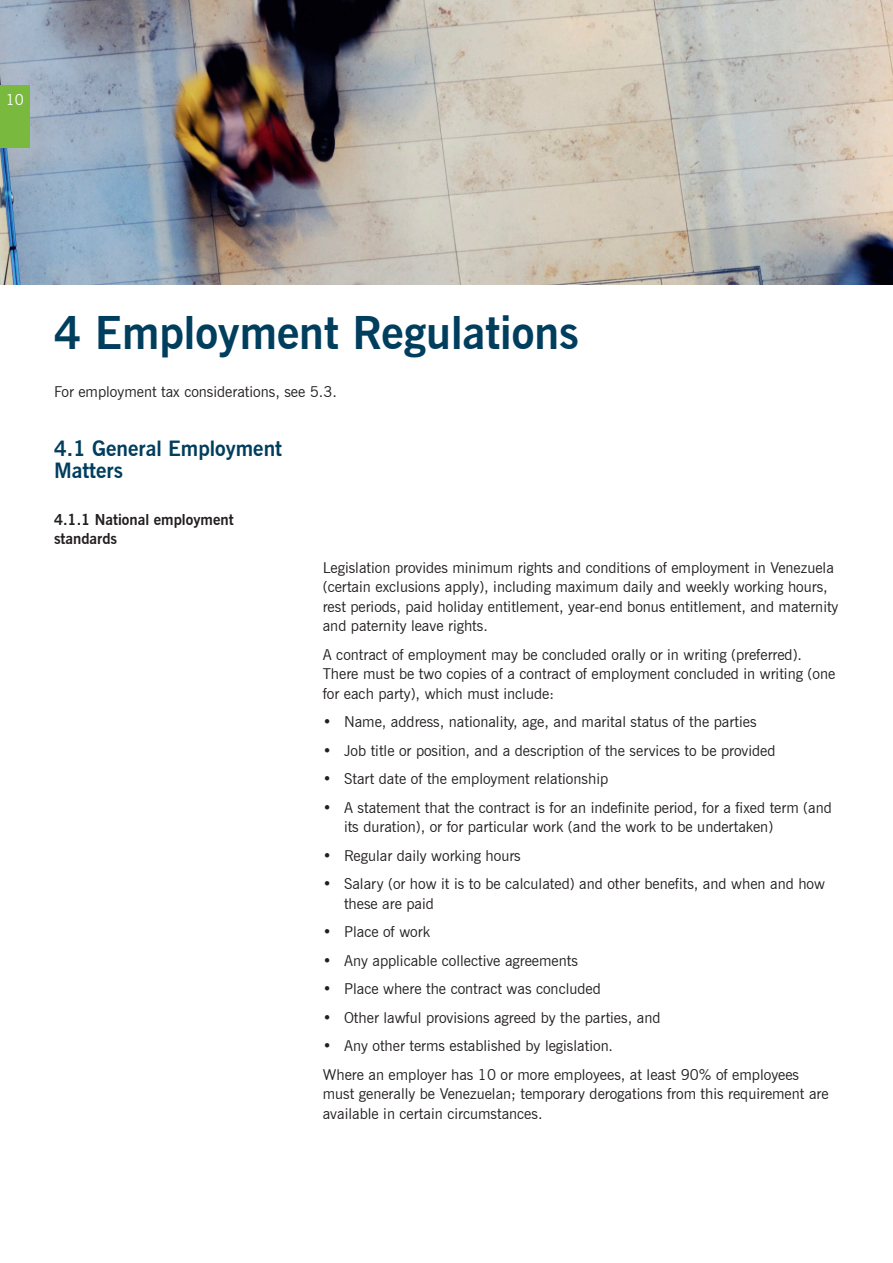
<style>
.page{position:relative;width:893px;height:1263px;background:#fff}
.page>*{position:absolute;margin:0;border:0;box-sizing:border-box;transform-origin:0 0}
.H1_A{font:700 45px "News Gothic BT";color:#003e5e}
.H2_A{font:700 21px/22.5px "News Gothic BT";color:#003e5e}
.Body_C{font:15px/19.5px "News Gothic BT";color:#231f20}
.Bullet_B_i{font:15px/19.5px "News Gothic BT";color:#231f20}
.Body_B{font:15px "News Gothic BT";color:#231f20}
.H3_A{font:700 15px/19.5px "News Gothic BT";color:#231f20}
.t1{font:15px "News Gothic BT";color:#fff}
</style>
<div class="page">
<img style="left:0;top:0;width:893px;height:285px">
<div style="left:0;top:86px;width:29px;height:62px;background:#79ba3e"></div>
<p class="t1" style="left:6px;top:91px;width:20px">10</p>
<p class="H1_A" style="left:54px;top:306px;width:527px">4 Employment Regulations</p>
<p class="Body_B" style="left:54px;top:383px;width:284px">For employment tax considerations, see 5.3.</p>
<p class="H2_A" style="left:54px;top:437px;width:230px">4.1 General Employment<br>Matters</p>
<p class="H3_A" style="left:54px;top:509px;width:181px">4.1.1 National employment standards</p>
<p class="Body_C" style="left:323px;top:558px;width:517px">Legislation provides minimum rights and conditions of employment in Venezuela (certain exclusions apply), including maximum daily and weekly working hours, rest periods, paid holiday entitlement, year-end bonus entitlement, and maternity and paternity leave rights.</p>
<p class="Body_C" style="left:323px;top:645px;width:514px">A contract of employment may be concluded orally or in writing (preferred).<br>There must be two copies of a contract of employment concluded in writing (one for each party), which must include:</p>
<p class="Bullet_B_i" style="left:323px;top:712px;width:435px">• Name, address, nationality, age, and marital status of the parties</p>
<p class="Bullet_B_i" style="left:323px;top:741px;width:454px">• Job title or position, and a description of the services to be provided</p>
<p class="Bullet_B_i" style="left:323px;top:769px;width:287px">• Start date of the employment relationship</p>
<p class="Bullet_B_i" style="left:344px;top:798px;width:489px;text-indent:-21px">• A statement that the contract is for an indefinite period, for a fixed term (and its duration), or for particular work (and the work to be undertaken)</p>
<p class="Bullet_B_i" style="left:323px;top:846px;width:199px">• Regular daily working hours</p>
<p class="Bullet_B_i" style="left:344px;top:874px;width:483px;text-indent:-21px">• Salary (or how it is to be calculated) and other benefits, and when and how these are paid</p>
<p class="Bullet_B_i" style="left:323px;top:922px;width:109px">• Place of work</p>
<p class="Bullet_B_i" style="left:323px;top:951px;width:257px">• Any applicable collective agreements</p>
<p class="Bullet_B_i" style="left:323px;top:979px;width:280px">• Place where the contract was concluded</p>
<p class="Bullet_B_i" style="left:323px;top:1008px;width:339px">• Other lawful provisions agreed by the parties, and</p>
<p class="Bullet_B_i" style="left:323px;top:1036px;width:292px">• Any other terms established by legislation.</p>
<p class="Body_C" style="left:323px;top:1065px;width:507px">Where an employer has 10 or more employees, at least 90% of employees must generally be Venezuelan; temporary derogations from this requirement are available in certain circumstances.</p>
</div>
